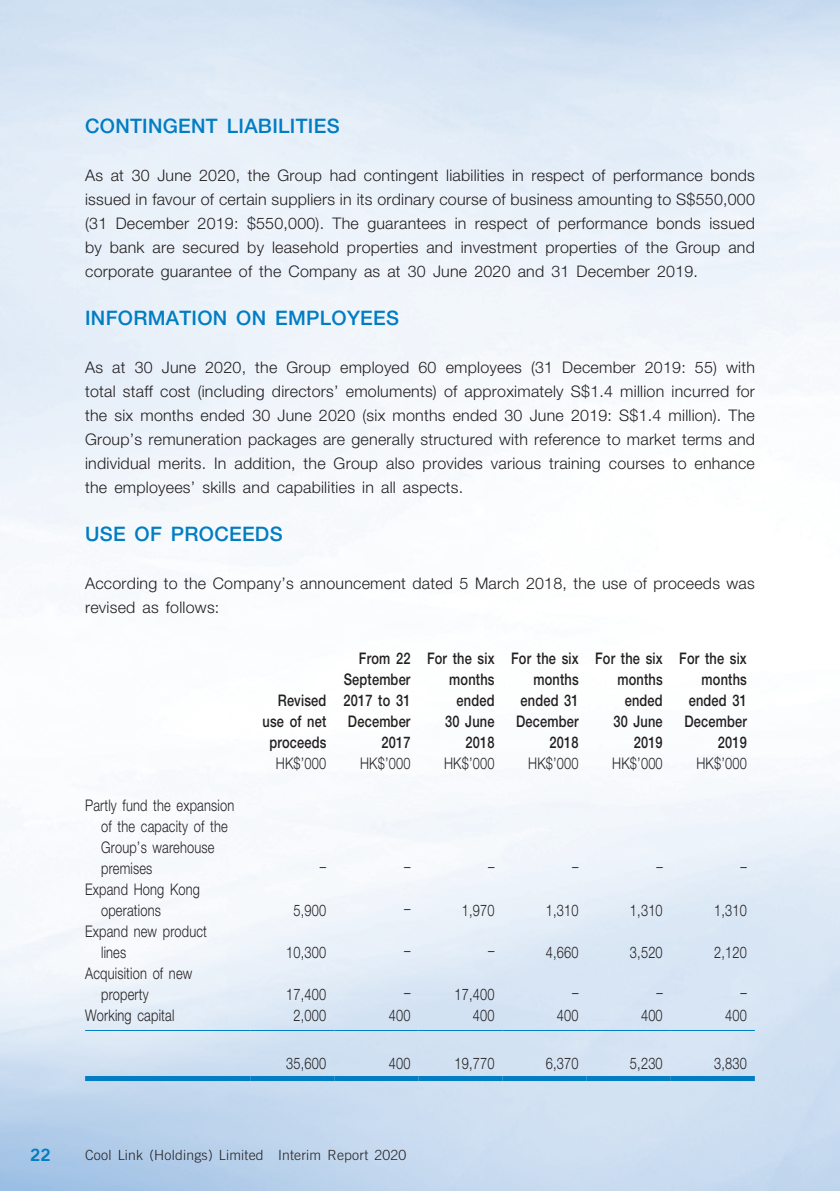
<style>
.page{position:relative;width:840px;height:1191px;background:#fff}
.page>*{position:absolute;margin:0;border:0;box-sizing:border-box;transform-origin:0 0}
._03_H1{font:500 20px "Helvetica Neue LT Std";letter-spacing:.015em;color:#007dc3}
.t1{font:17px "Trade Gothic LT Std Bd 2";color:#007dc3}
._11_P0{font:300 16px/24px "Helvetica Neue LT Std";letter-spacing:.015em;color:#231f20;text-align:justify}
._01_Body_Text{font:500 16px/21px "Helvetica Neue LT Std";letter-spacing:.015em;color:#231f20;text-align:right;scale:.8 1}
._01_Body_Text-2{font:300 16px "Helvetica Neue LT Std";letter-spacing:.015em;color:#231f20;scale:.8 1}
._15_Table_Stub{font:300 16px/21px "Helvetica Neue LT Std";letter-spacing:.015em;color:#231f20;scale:.8 1}
.t2{font:300 14px "Trade Gothic LT Std";letter-spacing:.015em;color:#231f20}
</style>
<div class="page">
<img style="left:0;top:0;width:839px;height:1191px">
<hr style="left:85px;top:1030px;width:165px;height:1px;background:#007dc3">
<hr style="left:250px;top:1030px;width:84px;height:1px;background:#007dc3">
<hr style="left:334px;top:1030px;width:84px;height:1px;background:#007dc3">
<hr style="left:418px;top:1030px;width:84px;height:1px;background:#007dc3">
<hr style="left:502px;top:1030px;width:84px;height:1px;background:#007dc3">
<hr style="left:586px;top:1030px;width:84px;height:1px;background:#007dc3">
<hr style="left:670px;top:1030px;width:84px;height:1px;background:#007dc3">
<div style="left:85px;top:1076px;width:165px;height:5px;background:#007dc3"></div>
<div style="left:250px;top:1076px;width:84px;height:5px;background:#007dc3"></div>
<div style="left:334px;top:1076px;width:84px;height:5px;background:#007dc3"></div>
<div style="left:418px;top:1076px;width:84px;height:5px;background:#007dc3"></div>
<div style="left:502px;top:1076px;width:84px;height:5px;background:#007dc3"></div>
<div style="left:586px;top:1076px;width:84px;height:5px;background:#007dc3"></div>
<div style="left:670px;top:1076px;width:84px;height:5px;background:#007dc3"></div>
<p class="_03_H1" style="left:85px;top:114px;width:256px">CONTINGENT LIABILITIES</p>
<p class="_11_P0" style="left:85px;top:163px;width:671px">As at 30 June 2020, the Group had contingent liabilities in respect of performance bonds issued in favour of certain suppliers in its ordinary course of business amounting to S$550,000 (31 December 2019: $550,000). The guarantees in respect of performance bonds issued by bank are secured by leasehold properties and investment properties of the Group and corporate guarantee of the Company as at 30 June 2020 and 31 December 2019.</p>
<p class="_03_H1" style="left:85px;top:306px;width:315px">INFORMATION ON EMPLOYEES</p>
<p class="_11_P0" style="left:85px;top:355px;width:671px">As at 30 June 2020, the Group employed 60 employees (31 December 2019: 55) with total staff cost (including directors’ emoluments) of approximately S$1.4 million incurred for the six months ended 30 June 2020 (six months ended 30 June 2019: S$1.4 million). The Group’s remuneration packages are generally structured with reference to market terms and individual merits. In addition, the Group also provides various training courses to enhance the employees’ skills and capabilities in all aspects.</p>
<p class="_03_H1" style="left:85px;top:522px;width:199px">USE OF PROCEEDS</p>
<p class="_11_P0" style="left:85px;top:571px;width:671px">According to the Company’s announcement dated 5 March 2018, the use of proceeds was revised as follows:</p>
<p class="_01_Body_Text" style="left:262px;top:689px;width:81px">Revised use of net proceeds</p>
<p class="_01_Body_Text" style="left:343px;top:647px;width:85px">From 22<br>September<br>2017 to 31<br>December<br>2017</p>
<p class="_01_Body_Text" style="left:427px;top:647px;width:86px">For the six months ended<br>30 June<br>2018</p>
<p class="_01_Body_Text" style="left:511px;top:647px;width:86px">For the six months ended 31<br>December<br>2018</p>
<p class="_01_Body_Text" style="left:595px;top:647px;width:86px">For the six months ended<br>30 June<br>2019</p>
<p class="_01_Body_Text" style="left:679px;top:647px;width:86px">For the six months ended 31<br>December<br>2019</p>
<p class="_15_Table_Stub" style="left:101px;top:794px;width:168px;text-indent:-16px">Partly fund the expansion of the capacity of the<br>Group’s warehouse premises</p>
<p class="_15_Table_Stub" style="left:101px;top:878px;width:125px;text-indent:-16px">Expand Hong Kong operations</p>
<p class="_15_Table_Stub" style="left:101px;top:920px;width:134px;text-indent:-16px">Expand new product lines</p>
<p class="_15_Table_Stub" style="left:101px;top:962px;width:115px;text-indent:-16px">Acquisition of new property</p>
<p class="_01_Body_Text-2" style="left:276px;top:753px;width:65px">HK$’000</p>
<p class="_01_Body_Text-2" style="left:360px;top:753px;width:65px">HK$’000</p>
<p class="_01_Body_Text-2" style="left:444px;top:753px;width:65px">HK$’000</p>
<p class="_01_Body_Text-2" style="left:528px;top:753px;width:65px">HK$’000</p>
<p class="_01_Body_Text-2" style="left:612px;top:753px;width:65px">HK$’000</p>
<p class="_01_Body_Text-2" style="left:696px;top:753px;width:65px">HK$’000</p>
<p class="_01_Body_Text-2" style="left:320px;top:857px;width:9px">–</p>
<p class="_01_Body_Text-2" style="left:404px;top:857px;width:9px">–</p>
<p class="_01_Body_Text-2" style="left:488px;top:857px;width:10px">–</p>
<p class="_01_Body_Text-2" style="left:572px;top:857px;width:10px">–</p>
<p class="_01_Body_Text-2" style="left:656px;top:857px;width:10px">–</p>
<p class="_01_Body_Text-2" style="left:740px;top:857px;width:10px">–</p>
<p class="_01_Body_Text-2" style="left:293px;top:900px;width:42px">5,900</p>
<p class="_01_Body_Text-2" style="left:404px;top:899px;width:9px">–</p>
<p class="_01_Body_Text-2" style="left:461px;top:900px;width:42px">1,970</p>
<p class="_01_Body_Text-2" style="left:545px;top:900px;width:42px">1,310</p>
<p class="_01_Body_Text-2" style="left:629px;top:900px;width:42px">1,310</p>
<p class="_01_Body_Text-2" style="left:713px;top:900px;width:42px">1,310</p>
<p class="_01_Body_Text-2" style="left:286px;top:942px;width:52px">10,300</p>
<p class="_01_Body_Text-2" style="left:404px;top:941px;width:9px">–</p>
<p class="_01_Body_Text-2" style="left:488px;top:941px;width:10px">–</p>
<p class="_01_Body_Text-2" style="left:545px;top:942px;width:42px">4,660</p>
<p class="_01_Body_Text-2" style="left:629px;top:942px;width:42px">3,520</p>
<p class="_01_Body_Text-2" style="left:713px;top:942px;width:42px">2,120</p>
<p class="_01_Body_Text-2" style="left:286px;top:984px;width:52px">17,400</p>
<p class="_01_Body_Text-2" style="left:404px;top:983px;width:9px">–</p>
<p class="_01_Body_Text-2" style="left:454px;top:984px;width:52px">17,400</p>
<p class="_01_Body_Text-2" style="left:572px;top:983px;width:10px">–</p>
<p class="_01_Body_Text-2" style="left:656px;top:983px;width:10px">–</p>
<p class="_01_Body_Text-2" style="left:740px;top:983px;width:10px">–</p>
<p class="_15_Table_Stub" style="left:85px;top:1004px;width:113px">Working capital</p>
<p class="_01_Body_Text-2" style="left:293px;top:1005px;width:42px">2,000</p>
<p class="_01_Body_Text-2" style="left:388px;top:1005px;width:29px">400</p>
<p class="_01_Body_Text-2" style="left:472px;top:1005px;width:29px">400</p>
<p class="_01_Body_Text-2" style="left:556px;top:1005px;width:29px">400</p>
<p class="_01_Body_Text-2" style="left:640px;top:1005px;width:29px">400</p>
<p class="_01_Body_Text-2" style="left:724px;top:1005px;width:29px">400</p>
<p class="_01_Body_Text-2" style="left:286px;top:1053px;width:52px">35,600</p>
<p class="_01_Body_Text-2" style="left:388px;top:1053px;width:29px">400</p>
<p class="_01_Body_Text-2" style="left:454px;top:1053px;width:52px">19,770</p>
<p class="_01_Body_Text-2" style="left:545px;top:1053px;width:42px">6,370</p>
<p class="_01_Body_Text-2" style="left:629px;top:1053px;width:42px">5,230</p>
<p class="_01_Body_Text-2" style="left:713px;top:1053px;width:42px">3,830</p>
<p class="t1" style="left:30px;top:1144px;width:23px">22</p>
<p class="t2" style="left:85px;top:1147px;width:322px">Cool Link (Holdings) Limited Interim Report 2020</p>
</div>
